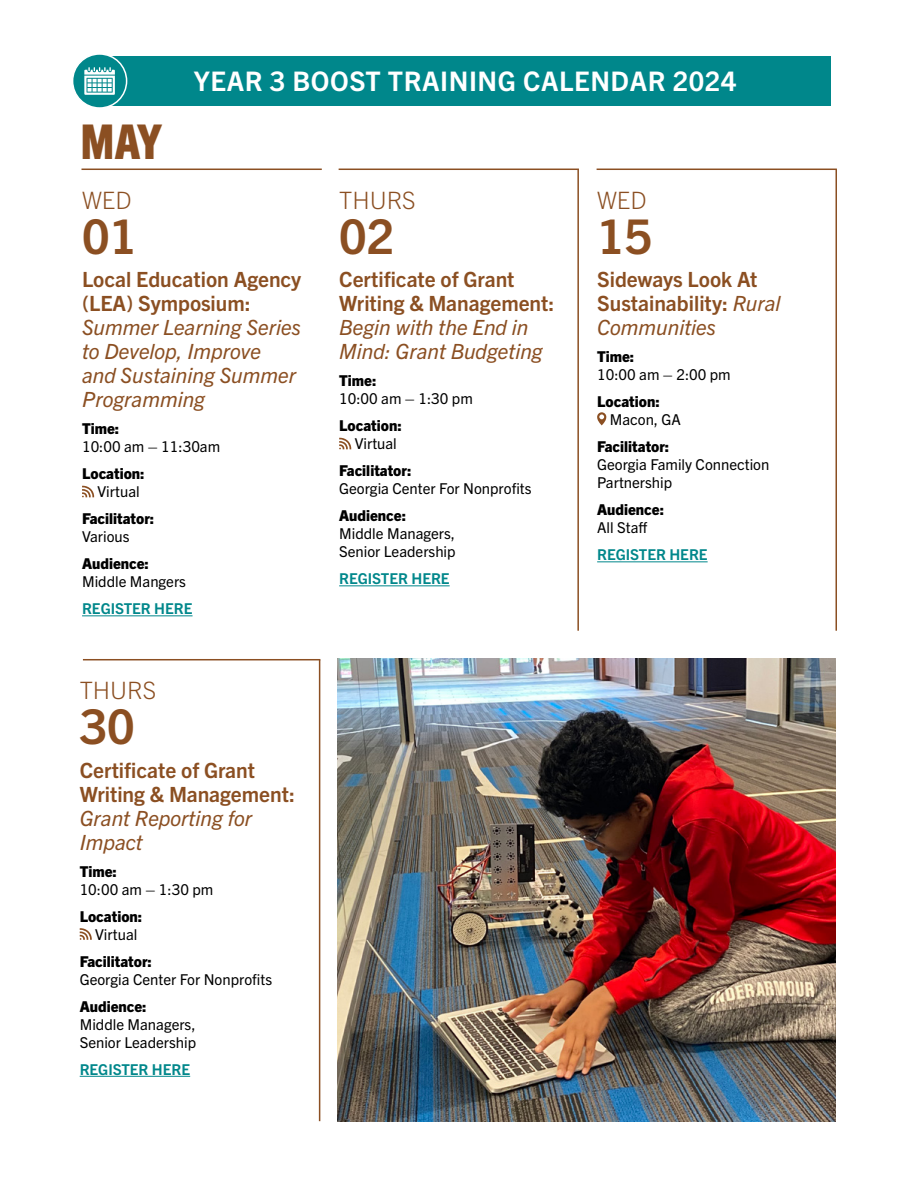
<style>
.page{position:relative;width:918px;height:1188px;background:#fff}
.page>*{position:absolute;margin:0;border:0;box-sizing:border-box;transform-origin:0 0}
.t1{font:700 48px "Trade Gothic Next LT Pro";color:#8b4f22}
.t2{font:800 condensed 48px "Trade Gothic Next LT Pro";color:#8b4f22}
.t3{font:700 27px "Trade Gothic Next LT Pro";letter-spacing:.02em;color:#fff}
.t4{font:300 24px "Trade Gothic Next LT Pro";color:#8b4f22}
.t5{font:700 21px/24px "Trade Gothic Next LT Pro";color:#8b4f22}
.t6{font:italic 21px/24px "Trade Gothic Next LT Pro";color:#8b4f22}
.t7{font:15px/18px "Trade Gothic Next LT Pro";color:#000}
.t8{font:800 15px "Trade Gothic Next LT Pro";color:#000}
.t9{font:700 15px "Trade Gothic Next LT Pro";color:#00878b}
.s1{font-weight:400;font-style:italic}
</style>
<div class="page">
<hr style="left:339px;top:169px;width:240px;height:1px;background:#8b4f22">
<hr style="left:82px;top:169px;width:240px;height:1px;background:#8b4f22">
<hr style="left:597px;top:169px;width:240px;height:1px;background:#8b4f22">
<hr style="left:83px;top:659px;width:237px;height:1px;background:#8b4f22">
<hr style="left:80px;top:1076px;width:110px;height:1px;background:#00878b">
<svg style="left:80px;top:928px;width:12px;height:12px"></svg>
<hr style="left:339px;top:585px;width:111px;height:1px;background:#00878b">
<svg style="left:339px;top:438px;width:12px;height:11px"></svg>
<hr style="left:82px;top:615px;width:111px;height:1px;background:#00878b">
<svg style="left:82px;top:486px;width:12px;height:11px"></svg>
<hr style="left:597px;top:561px;width:111px;height:1px;background:#00878b">
<svg style="left:597px;top:412px;width:9px;height:13px"></svg>
<hr style="left:577px;top:169px;width:2px;height:462px;background:#8b4f22">
<hr style="left:836px;top:169px;width:1px;height:462px;background:#8b4f22">
<hr style="left:319px;top:660px;width:1px;height:461px;background:#8b4f22">
<div style="left:100px;top:56px;width:731px;height:50px;background:#00878b"></div>
<div style="left:73px;top:54px;width:54px;height:54px;background:#00878b;border-radius:50%"></div>
<svg style="left:84px;top:67px;width:31px;height:28px"></svg>
<div style="left:72px;top:53px;width:55px;height:56px;border:2px solid #fff;border-radius:50%"></div>
<img style="left:338px;top:659px;width:498px;height:462px">
<h1 class="t2" style="left:81px;top:109px;width:82px">MAY</h1>
<h2 class="t3" style="left:194px;top:63px;width:544px">YEAR 3 BOOST TRAINING CALENDAR 2024</h2>
<h3 class="t4" style="left:82px;top:183px;width:51px">WED</h3>
<h1 class="t1" style="left:82px;top:203px;width:57px">01</h1>
<h3 class="t5" style="left:82px;top:266px;width:221px">Local Education Agency (LEA) Symposium:</h3>
<h3 class="t6" style="left:82px;top:314px;width:221px">Summer Learning Series to Develop, Improve<br>and Sustaining Summer<br>Programming</h3>
<p class="t8" style="left:82px;top:418px;width:39px">Time:</p>
<p class="t7" style="left:82px;top:437px;width:140px">10:00 am – 11:30am</p>
<p class="t8" style="left:82px;top:463px;width:64px">Location:</p>
<p class="t7" style="left:98px;top:482px;width:44px">Virtual</p>
<p class="t8" style="left:82px;top:508px;width:74px">Facilitator:</p>
<p class="t7" style="left:82px;top:527px;width:49px">Various</p>
<p class="t8" style="left:82px;top:553px;width:68px">Audience:</p>
<p class="t7" style="left:82px;top:572px;width:105px">Middle Mangers</p>
<p class="t9" style="left:82px;top:598px;width:112px">REGISTER HERE</p>
<h3 class="t4" style="left:80px;top:674px;width:78px">THURS</h3>
<h1 class="t1" style="left:80px;top:693px;width:57px">30</h1>
<h3 class="t5" style="left:80px;top:757px;width:217px">Certificate of Grant<br>Writing &amp; Management:</h3>
<h3 class="t6" style="left:80px;top:805px;width:174px">Grant Reporting for<br>Impact</h3>
<p class="t8" style="left:80px;top:861px;width:39px">Time:</p>
<p class="t7" style="left:80px;top:879px;width:135px">10:00 am – 1:30 pm</p>
<p class="t8" style="left:80px;top:906px;width:64px">Location:</p>
<p class="t7" style="left:95px;top:924px;width:44px">Virtual</p>
<p class="t8" style="left:80px;top:951px;width:74px">Facilitator:</p>
<p class="t7" style="left:80px;top:969px;width:194px">Georgia Center For Nonprofits</p>
<p class="t8" style="left:80px;top:996px;width:68px">Audience:</p>
<p class="t7" style="left:80px;top:1014px;width:118px">Middle Managers,<br>Senior Leadership</p>
<p class="t9" style="left:80px;top:1059px;width:112px">REGISTER HERE</p>
<h3 class="t4" style="left:339px;top:183px;width:78px">THURS</h3>
<h1 class="t1" style="left:339px;top:203px;width:57px">02</h1>
<h3 class="t5" style="left:339px;top:266px;width:217px">Certificate of Grant<br>Writing &amp; Management:</h3>
<h3 class="t6" style="left:339px;top:314px;width:205px">Begin with the End in<br>Mind: Grant Budgeting</h3>
<p class="t8" style="left:339px;top:370px;width:39px">Time:</p>
<p class="t7" style="left:339px;top:389px;width:135px">10:00 am – 1:30 pm</p>
<p class="t8" style="left:339px;top:415px;width:64px">Location:</p>
<p class="t7" style="left:355px;top:434px;width:44px">Virtual</p>
<p class="t8" style="left:339px;top:460px;width:74px">Facilitator:</p>
<p class="t7" style="left:339px;top:479px;width:194px">Georgia Center For Nonprofits</p>
<p class="t8" style="left:339px;top:505px;width:68px">Audience:</p>
<p class="t7" style="left:339px;top:524px;width:118px">Middle Managers,<br>Senior Leadership</p>
<p class="t9" style="left:339px;top:568px;width:112px">REGISTER HERE</p>
<h3 class="t4" style="left:597px;top:183px;width:51px">WED</h3>
<h1 class="t1" style="left:597px;top:203px;width:57px">15</h1>
<h3 class="t5" style="left:597px;top:266px;width:185px">Sideways Look At<br>Sustainability: <span class="s1">Rural<br>Communities</span></h3>
<p class="t8" style="left:597px;top:346px;width:39px">Time:</p>
<p class="t7" style="left:597px;top:365px;width:135px">10:00 am – 2:00 pm</p>
<p class="t8" style="left:597px;top:391px;width:64px">Location:</p>
<p class="t7" style="left:610px;top:410px;width:73px">Macon, GA</p>
<p class="t8" style="left:597px;top:436px;width:74px">Facilitator:</p>
<p class="t7" style="left:597px;top:455px;width:174px">Georgia Family Connection<br>Partnership</p>
<p class="t8" style="left:597px;top:499px;width:68px">Audience:</p>
<p class="t7" style="left:597px;top:518px;width:52px">All Staff</p>
<p class="t9" style="left:597px;top:544px;width:112px">REGISTER HERE</p>
</div>
